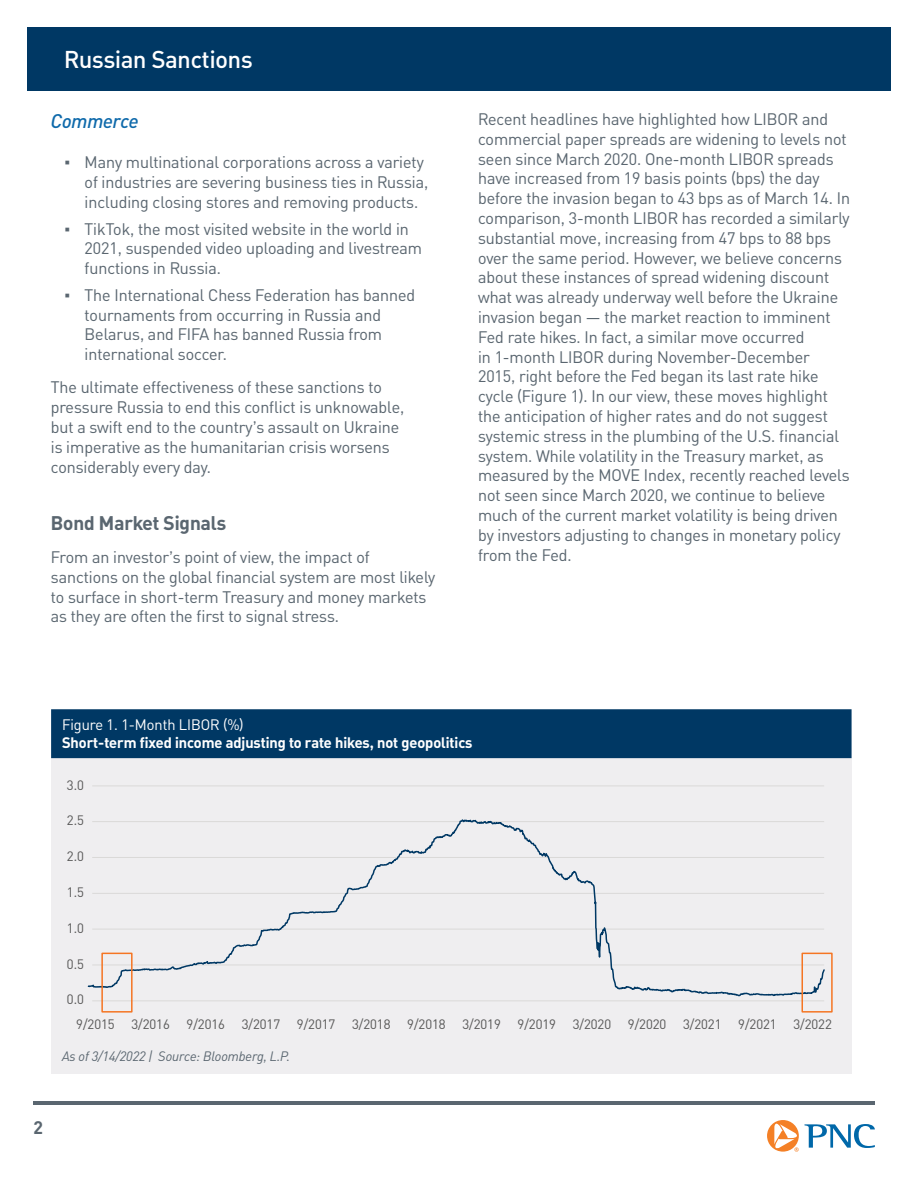
<style>
.page{position:relative;width:918px;height:1188px;background:#fff}
.page>*{position:absolute;margin:0;border:0;box-sizing:border-box;transform-origin:0 0}
.Header{font:500 24px "PNC Brand";color:#fff}
.Heading_1{font:700 19.5px "PNC Brand";color:#5a6670}
.Heading_1-2{font:italic 500 19.5px "PNC Brand";color:#0f6aab}
.t1{font:700 18px "PNC Brand";color:#5a6670}
.Body_copy{font:16.5px/19.8px "PNC Brand";color:#5a6670}
.Body_copy-2{font:700 15px "PNC Brand";color:#fff}
.Body_copy-3{font:15px "PNC Brand";color:#fff}
.t2{font:13.5px "PNC Brand";letter-spacing:.005em;color:#595959}
.Source{font:italic 13.5px "PNC Brand";color:#5a6670}
.s1{font-family:"Arial"}
</style>
<div class="page">
<hr style="left:33px;top:1101px;width:842px;height:3px;background:#5a6670">
<svg style="left:767px;top:1120px;width:108px;height:32px"></svg>
<div style="left:27px;top:27px;width:864px;height:63px;background:#003864"></div>
<div style="left:51px;top:758px;width:801px;height:316px;background:#efeef0"></div>
<div style="left:51px;top:709px;width:801px;height:49px;background:#003864"></div>
<hr style="left:92px;top:785px;width:732px;height:1px;background:#dad9d8">
<hr style="left:92px;top:1000px;width:732px;height:1px;background:#dad9d8">
<svg style="left:87px;top:819px;width:739px;height:179px"></svg>
<div style="left:101px;top:953px;width:32px;height:60px;border:2px solid #f57523"></div>
<div style="left:802px;top:953px;width:31px;height:60px;border:2px solid #f57523"></div>
<p class="Header" style="left:64px;top:44px;width:190px">Russian Sanctions</p>
<p class="Heading_1-2" style="left:51px;top:109px;width:89px">Commerce</p>
<p class="Body_copy" style="left:85px;top:152px;width:345px;text-indent:-20px"><span class="s1">▪</span> Many multinational corporations across a variety of industries are severing business ties in Russia, including closing stores and removing products.</p>
<p class="Body_copy" style="left:85px;top:218px;width:339px;text-indent:-20px"><span class="s1">▪</span> TikTok, the most visited website in the world in<br>2021, suspended video uploading and livestream functions in Russia.</p>
<p class="Body_copy" style="left:85px;top:285px;width:332px;text-indent:-20px"><span class="s1">▪</span> The International Chess Federation has banned tournaments from occurring in Russia and Belarus, and FIFA has banned Russia from international soccer.</p>
<p class="Body_copy" style="left:51px;top:377px;width:355px">The ultimate effectiveness of these sanctions to pressure Russia to end this conflict is unknowable, but a swift end to the country’s assault on Ukraine is imperative as the humanitarian crisis worsens considerably every day.</p>
<p class="Heading_1" style="left:51px;top:510px;width:177px">Bond Market Signals</p>
<p class="Body_copy" style="left:51px;top:547px;width:386px">From an investor’s point of view, the impact of sanctions on the global financial system are most likely to surface in short-term Treasury and money markets as they are often the first to signal stress.</p>
<p class="Body_copy" style="left:478px;top:109px;width:373px">Recent headlines have highlighted how LIBOR and commercial paper spreads are widening to levels not seen since March 2020. One-month LIBOR spreads have increased from 19 basis points (bps) the day before the invasion began to 43 bps as of March 14. In comparison, 3-month LIBOR has recorded a similarly substantial move, increasing from 47 bps to 88 bps over the same period. However, we believe concerns about these instances of spread widening discount what was already underway well before the Ukraine invasion began — the market reaction to imminent Fed rate hikes. In fact, a similar move occurred<br>in 1-month LIBOR during November-December 2015, right before the Fed began its last rate hike cycle (Figure 1). In our view, these moves highlight the anticipation of higher rates and do not suggest systemic stress in the plumbing of the U.S. financial system. While volatility in the Treasury market, as measured by the MOVE Index, recently reached levels not seen since March 2020, we continue to believe much of the current market volatility is being driven by investors adjusting to changes in monetary policy from the Fed.</p>
<p class="Body_copy-3" style="left:62px;top:716px;width:183px">Figure 1. 1-Month LIBOR (%)</p>
<p class="Body_copy-2" style="left:62px;top:733px;width:412px">Short-term fixed income adjusting to rate hikes, not geopolitics</p>
<p class="t2" style="left:67px;top:776px;width:19px">3.0</p>
<p class="t2" style="left:67px;top:812px;width:19px">2.5</p>
<p class="t2" style="left:67px;top:848px;width:19px">2.0</p>
<p class="t2" style="left:67px;top:884px;width:19px">1.5</p>
<p class="t2" style="left:67px;top:920px;width:19px">1.0</p>
<p class="t2" style="left:67px;top:955px;width:19px">0.5</p>
<p class="t2" style="left:67px;top:991px;width:19px">0.0</p>
<p class="t2" style="left:76px;top:1016px;width:757px">9/2015 3/2016 9/2016 3/2017 9/2017 3/2018 9/2018 3/2019 9/2019 3/2020 9/2020 3/2021 9/2021 3/2022</p>
<p class="Source" style="left:62px;top:1047px;width:229px">As of 3/14/2022 | Source: Bloomberg, L.P.</p>
<p class="t1" style="left:33px;top:1115px;width:11px">2</p>
</div>
